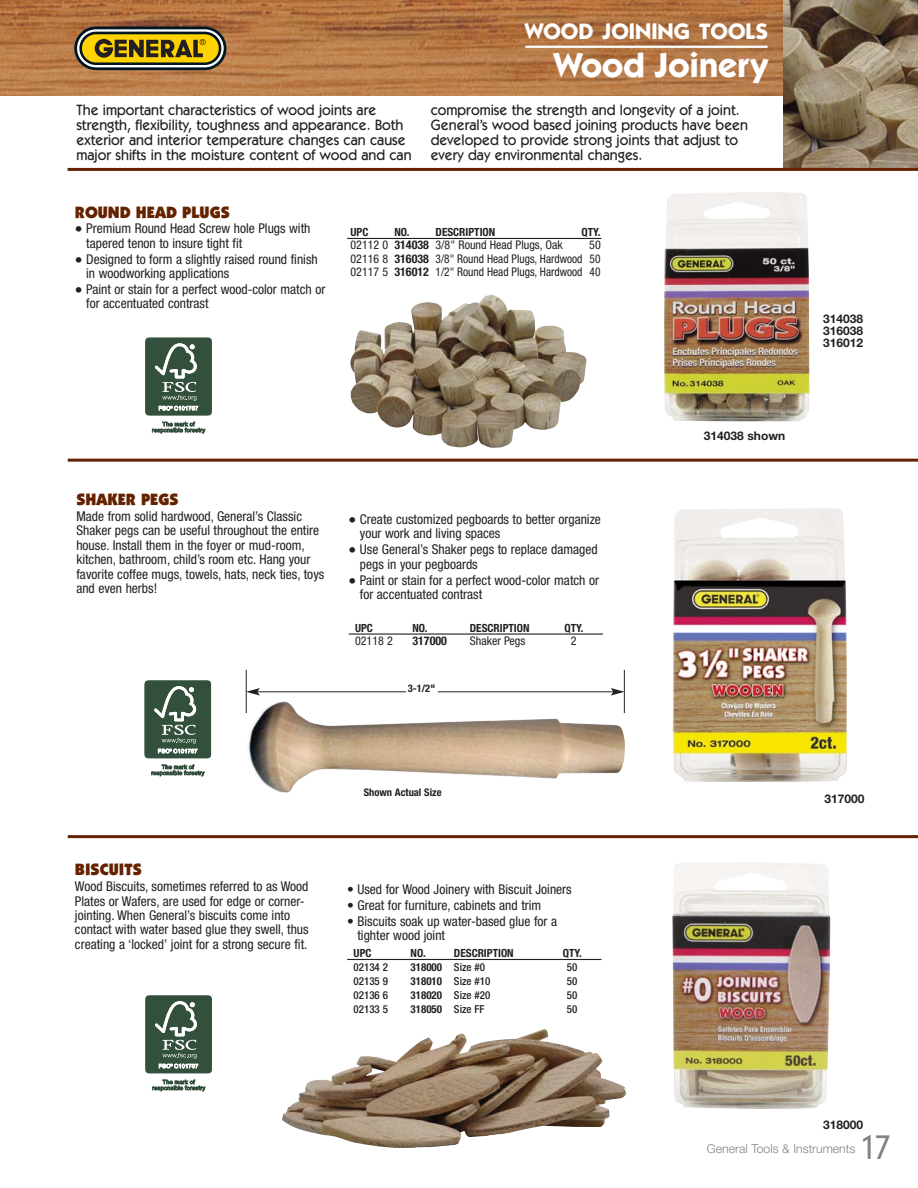
<style>
.page{position:relative;width:918px;height:1188px;background:#fff}
.page>*{position:absolute;margin:0;border:0;box-sizing:border-box;transform-origin:0 0}
.t1{font:700 34.5px "Itc Kabel";color:#fff}
.t2{font:300 32.1px "DIN Neuzeit Grotesk";color:#808285}
.t3{font:700 22.5px "Itc Kabel";color:#fff}
.t4{font:900 16.5px "Itc Kabel";color:#642200}
.t5{font:500 15px/15px "Itc Kabel";color:#231f20;scale:.95 1}
.t6{font:condensed 13.5px/14.4px "Helvetica Neue";color:#231f20}
.t7{font:300 12.15px "Helvetica Neue";color:#808285}
.t8{font:condensed 12px/13.5px "Helvetica Neue";color:#231f20;text-align:justify}
.t9{font:700 12px/12px "Helvetica Neue";color:#231f20;text-align:justify}
.t10{font:700 condensed 12px "Helvetica Neue";color:#231f20}
.t11{font:700 condensed 11.25px "Helvetica Neue";color:#231f20}
.t12{font:500 condensed 10.95px "Helvetica Neue";color:#231f20}
.t13{font:700 condensed 10.95px "Helvetica Neue";color:#231f20}
.t14{font:700 condensed 10.5px "Helvetica Neue";color:#231f20}
.s1{font-family:"Lucida Grande";font-stretch:normal}
.s2{font-weight:700}
.s3{font-weight:500}
</style>
<div class="page">
<img style="left:0;top:0;width:784px;height:96px">
<svg style="left:74px;top:27px;width:152px;height:43px"></svg>
<svg style="left:77px;top:29px;width:147px;height:38px"></svg>
<svg style="left:79px;top:32px;width:142px;height:33px"></svg>
<div style="left:82px;top:34px;width:137px;height:28px;background:#ffd200;border-radius:14px"></div>
<svg style="left:95px;top:39px;width:111px;height:19px"></svg>
<hr style="left:525px;top:46px;width:243px;height:2px;background:#fff">
<img style="left:784px;top:0;width:134px;height:168px">
<hr style="left:68px;top:459px;width:850px;height:3px;background:#642200">
<hr style="left:68px;top:835px;width:850px;height:3px;background:#642200">
<hr style="left:347px;top:238px;width:254px;height:1px;background:#231f20">
<img style="left:664px;top:192px;width:146px;height:229px">
<hr style="left:347px;top:959px;width:254px;height:1px;background:#231f20">
<div style="left:145px;top:338px;width:67px;height:77px;background:#33503c;border-radius:3px"></div>
<div style="left:146px;top:338px;width:65px;height:77px;border:1px solid #33503c;border-radius:4px"></div>
<svg style="left:155px;top:343px;width:43px;height:67px"></svg>
<svg style="left:152px;top:422px;width:53px;height:11px"></svg>
<div style="left:145px;top:995px;width:67px;height:78px;background:#33503c;border-radius:3px"></div>
<div style="left:146px;top:996px;width:66px;height:77px;border:1px solid #33503c;border-radius:4px"></div>
<svg style="left:155px;top:1001px;width:43px;height:67px"></svg>
<svg style="left:152px;top:1080px;width:53px;height:11px"></svg>
<img style="left:350px;top:295px;width:237px;height:153px">
<img style="left:672px;top:862px;width:158px;height:247px">
<img style="left:282px;top:1029px;width:344px;height:112px">
<hr style="left:68px;top:168px;width:850px;height:3px;background:#642200">
<hr style="left:349px;top:633px;width:254px;height:2px;background:#231f20">
<img style="left:673px;top:508px;width:174px;height:274px">
<div style="left:145px;top:680px;width:66px;height:78px;background:#33503c;border-radius:3px"></div>
<div style="left:145px;top:681px;width:66px;height:77px;border:1px solid #33503c;border-radius:4px"></div>
<svg style="left:154px;top:686px;width:43px;height:67px"></svg>
<svg style="left:151px;top:765px;width:54px;height:11px"></svg>
<img style="left:246px;top:701px;width:379px;height:92px">
<div style="left:362px;top:787px;width:146px;height:24px;background:#fff"></div>
<hr style="left:246px;top:670px;width:1px;height:43px;background:#231f20">
<hr style="left:624px;top:670px;width:1px;height:43px;background:#231f20">
<hr style="left:257px;top:691px;width:356px;height:1px;background:#231f20">
<svg style="left:246px;top:688px;width:14px;height:8px"></svg>
<svg style="left:611px;top:688px;width:14px;height:8px"></svg>
<div style="left:406px;top:675px;width:32px;height:29px;background:#fff"></div>
<h3 class="t3" style="left:525px;top:23px;width:245px">WOOD JOINING TOOLS</h3>
<h1 class="t1" style="left:554px;top:52px;width:216px">Wood Joinery</h1>
<p class="t5" style="left:76px;top:103px;width:354px">The important characteristics of wood joints are strength, flexibility, toughness and appearance. Both exterior and interior temperature changes can cause major shifts in the moisture content of wood and can</p>
<p class="t5" style="left:431px;top:103px;width:336px">compromise the strength and longevity of a joint.<br>General’s wood based joining products have been developed to provide strong joints that adjust to every day environmental changes.</p>
<p class="t4" style="left:75px;top:206px;width:156px">ROUND HEAD PLUGS</p>
<p class="t6" style="left:86px;top:223px;width:226px;text-indent:-11px"><span class="s1">●</span> Premium Round Head Screw hole Plugs with tapered tenon to insure tight fit</p>
<p class="t6" style="left:86px;top:253px;width:233px;text-indent:-11px"><span class="s1">●</span> Designed to form a slightly raised round finish in woodworking applications</p>
<p class="t6" style="left:86px;top:283px;width:241px;text-indent:-11px"><span class="s1">●</span> Paint or stain for a perfect wood-color match or for accentuated contrast</p>
<p class="t11" style="left:351px;top:228px;width:19px">UPC</p>
<p class="t11" style="left:394px;top:228px;width:102px">NO. DESCRIPTION</p>
<p class="t11" style="left:581px;top:228px;width:20px">QTY.</p>
<p class="t8" style="left:351px;top:239px;width:214px">02112 0 <span class="s2">314038</span> 3/8" Round Head Plugs, Oak</p>
<p class="t8" style="left:351px;top:239px;width:252px;text-indent:239px">50<br>02116 8 <span class="s2">316038</span> 3/8" Round Head Plugs, Hardwood 50<br>02117 5 <span class="s2">316012</span> 1/2" Round Head Plugs, Hardwood 40</p>
<p class="t4" style="left:76px;top:493px;width:104px">SHAKER PEGS</p>
<p class="t6" style="left:76px;top:510px;width:249px">Made from solid hardwood, General’s Classic Shaker pegs can be useful throughout the entire house. Install them in the foyer or mud-room, kitchen, bathroom, child’s room etc. Hang your favorite coffee mugs, towels, hats, neck ties, toys and even herbs!</p>
<p class="t6" style="left:360px;top:513px;width:243px;text-indent:-11px"><span class="s1">●</span> Create customized pegboards to better organize your work and living spaces</p>
<p class="t6" style="left:360px;top:544px;width:239px;text-indent:-11px"><span class="s1">●</span> Use General’s Shaker pegs to replace damaged pegs in your pegboards</p>
<p class="t6" style="left:360px;top:574px;width:241px;text-indent:-11px"><span class="s1">●</span> Paint or stain for a perfect wood-color match or for accentuated contrast</p>
<p class="t11" style="left:355px;top:623px;width:19px">UPC</p>
<p class="t11" style="left:412px;top:623px;width:17px">NO.</p>
<p class="t11" style="left:470px;top:623px;width:61px">DESCRIPTION</p>
<p class="t11" style="left:565px;top:623px;width:20px">QTY.</p>
<p class="t8" style="left:355px;top:635px;width:39px">02118 2</p>
<p class="t10" style="left:412px;top:636px;width:36px">317000</p>
<p class="t8" style="left:470px;top:635px;width:57px">Shaker Pegs</p>
<p class="t8" style="left:571px;top:635px;width:7px">2</p>
<p class="t14" style="left:408px;top:685px;width:29px">3-1/2"</p>
<p class="t14" style="left:364px;top:788px;width:79px">Shown Actual Size</p>
<p class="t4" style="left:75px;top:863px;width:68px">BISCUITS</p>
<p class="t6" style="left:75px;top:880px;width:235px">Wood Biscuits, sometimes referred to as Wood Plates or Wafers, are used for edge or corner&shy;jointing. When General’s biscuits come into contact with water based glue they swell, thus creating a ‘locked’ joint for a strong secure fit.</p>
<p class="t6" style="left:347px;top:883px;width:226px">• Used for Wood Joinery with Biscuit Joiners</p>
<p class="t6" style="left:347px;top:899px;width:196px">• Great for furniture, cabinets and trim</p>
<p class="t6" style="left:358px;top:915px;width:201px;text-indent:-10px">• Biscuits soak up water-based glue for a tighter wood joint</p>
<p class="t11" style="left:354px;top:949px;width:19px">UPC</p>
<p class="t11" style="left:411px;top:949px;width:17px">NO.</p>
<p class="t11" style="left:454px;top:949px;width:61px">DESCRIPTION</p>
<p class="t11" style="left:563px;top:949px;width:20px">QTY.</p>
<p class="t12" style="left:354px;top:963px;width:36px">02134 2</p>
<p class="t13" style="left:411px;top:963px;width:76px">318000 <span class="s3">Size #0</span></p>
<p class="t12" style="left:567px;top:963px;width:12px">50</p>
<p class="t12" style="left:354px;top:977px;width:36px">02135 9</p>
<p class="t12" style="left:411px;top:977px;width:81px"><span class="s2">318010</span> Size #10</p>
<p class="t12" style="left:567px;top:977px;width:12px">50</p>
<p class="t12" style="left:354px;top:991px;width:36px">02136 6</p>
<p class="t12" style="left:411px;top:991px;width:81px"><span class="s2">318020</span> Size #20</p>
<p class="t12" style="left:567px;top:991px;width:12px">50</p>
<p class="t12" style="left:354px;top:1005px;width:36px">02133 5</p>
<p class="t13" style="left:411px;top:1005px;width:76px">318050 <span class="s3">Size FF</span></p>
<p class="t12" style="left:567px;top:1005px;width:12px">50</p>
<p class="t9" style="left:704px;top:431px;width:83px">314038 shown</p>
<p class="t9" style="left:823px;top:314px;width:42px">314038<br>316038<br>316012</p>
<p class="t9" style="left:825px;top:794px;width:42px">317000</p>
<p class="t9" style="left:823px;top:1119px;width:42px">318000</p>
<p class="t7" style="left:707px;top:1144px;width:150px">General Tools &amp; Instruments</p>
<h2 class="t2" style="left:862px;top:1134px;width:31px">17</h2>
</div>
